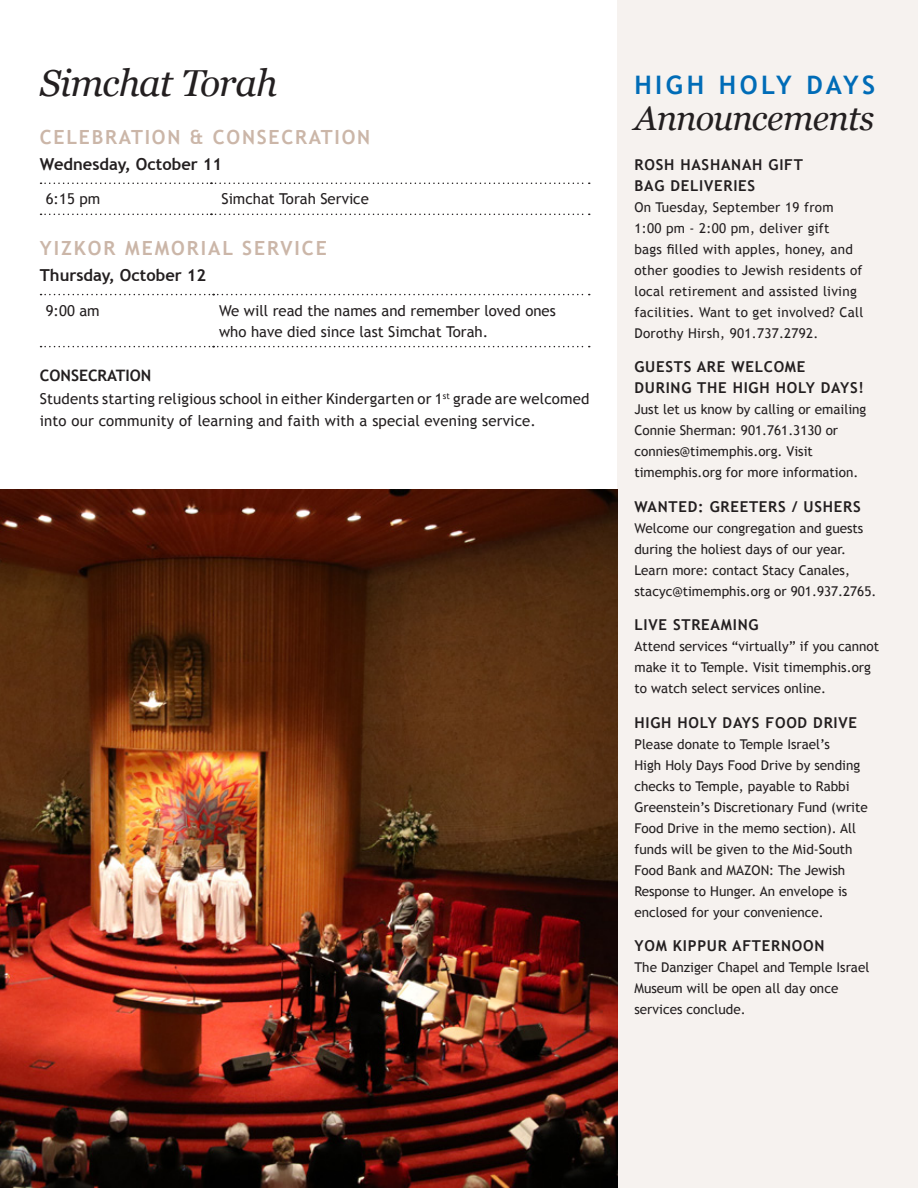
<style>
.page{position:relative;width:918px;height:1188px;background:#fff}
.page>*{position:absolute;margin:0;border:0;box-sizing:border-box;transform-origin:0 0}
.t1{font:italic 37.5px "Georgia";letter-spacing:-.025em;color:#231f20}
.t2{font:italic 34.5px "Georgia";letter-spacing:-.025em;color:#231f20}
.t3{font:700 25.5px "Trebuchet MS";letter-spacing:.135em;color:#006cb7}
.t4{font:700 19.5px "Trebuchet MS";letter-spacing:.09em;color:#cbb6a8}
.t5{font:700 16.5px "Trebuchet MS";color:#231f20}
.t6{font:700 15.75px "Trebuchet MS";color:#231f20}
.t7{font:15px/21px "Trebuchet MS";letter-spacing:.01em;color:#231f20}
.t8{font:700 15px/21px "Trebuchet MS";letter-spacing:.05em;color:#231f20}
.t9{font:13.5px/21px "Trebuchet MS";color:#231f20}
.t10{font:13.5px/21px "Trebuchet MS";letter-spacing:.02em;color:#231f20}
</style>
<div class="page">
<svg style="left:41px;top:183px;width:549px;height:1px"></svg>
<svg style="left:41px;top:214px;width:549px;height:1px"></svg>
<svg style="left:41px;top:294px;width:549px;height:1px"></svg>
<svg style="left:41px;top:346px;width:549px;height:1px"></svg>
<div style="left:617px;top:0;width:301px;height:1188px;background:#f6f2ef"></div>
<img style="left:0;top:489px;width:617px;height:699px">
<h1 class="t1" style="left:40px;top:61px;width:239px">Simchat Torah</h1>
<h3 class="t3" style="left:634px;top:70px;width:242px">HIGH HOLY DAYS</h3>
<h2 class="t2" style="left:634px;top:98px;width:242px">Announcements</h2>
<p class="t8" style="left:634px;top:154px;width:170px">ROSH HASHANAH GIFT<br>BAG DELIVERIES</p>
<p class="t10" style="left:634px;top:196px;width:230px">On Tuesday, September 19 from 1:00 pm - 2:00 pm, deliver gift<br>bags filled with apples, honey, and other goodies to Jewish residents of local retirement and assisted living facilities. Want to get involved? Call Dorothy Hirsh, 901.737.2792.</p>
<p class="t8" style="left:634px;top:356px;width:231px">GUESTS ARE WELCOME<br>DURING THE HIGH HOLY DAYS!</p>
<p class="t9" style="left:634px;top:399px;width:233px">Just let us know by calling or emailing Connie Sherman: 901.761.3130 or connies@timemphis.org. Visit timemphis.org for more information.</p>
<p class="t8" style="left:634px;top:496px;width:228px">WANTED: GREETERS / USHERS</p>
<p class="t9" style="left:634px;top:517px;width:243px">Welcome our congregation and guests during the holiest days of our year.<br>Learn more: contact Stacy Canales, stacyc@timemphis.org or 901.937.2765.</p>
<p class="t8" style="left:634px;top:614px;width:126px">LIVE STREAMING</p>
<p class="t9" style="left:634px;top:636px;width:246px">Attend services “virtually” if you cannot make it to Temple. Visit timemphis.org to watch select services online.</p>
<p class="t8" style="left:634px;top:712px;width:224px">HIGH HOLY DAYS FOOD DRIVE</p>
<p class="t9" style="left:634px;top:733px;width:235px">Please donate to Temple Israel’s<br>High Holy Days Food Drive by sending checks to Temple, payable to Rabbi Greenstein’s Discretionary Fund (write Food Drive in the memo section). All funds will be given to the Mid-South Food Bank and MAZON: The Jewish Response to Hunger. An envelope is enclosed for your convenience.</p>
<p class="t8" style="left:634px;top:935px;width:191px">YOM KIPPUR AFTERNOON</p>
<p class="t9" style="left:634px;top:957px;width:236px">The Danziger Chapel and Temple Israel<br>Museum will be open all day once services conclude.</p>
<h3 class="t4" style="left:40px;top:125px;width:332px">CELEBRATION &amp; CONSECRATION</h3>
<p class="t5" style="left:40px;top:154px;width:184px">Wednesday, October 11</p>
<p class="t7" style="left:46px;top:188px;width:56px">6:15 pm</p>
<p class="t7" style="left:221px;top:188px;width:149px">Simchat Torah Service</p>
<h3 class="t4" style="left:40px;top:237px;width:289px">YIZKOR MEMORIAL SERVICE</h3>
<p class="t5" style="left:40px;top:266px;width:168px">Thursday, October 12</p>
<p class="t7" style="left:46px;top:300px;width:55px">9:00 am</p>
<p class="t7" style="left:219px;top:300px;width:338px">We will read the names and remember loved ones who have died since last Simchat Torah.</p>
<p class="t6" style="left:40px;top:366px;width:113px">CONSECRATION</p>
<p class="t7" style="left:40px;top:387px;width:551px;line-height:22.5px">Students starting religious school in either Kindergarten or 1<sup>st</sup> grade are welcomed into our community of learning and faith with a special evening service.</p>
</div>
